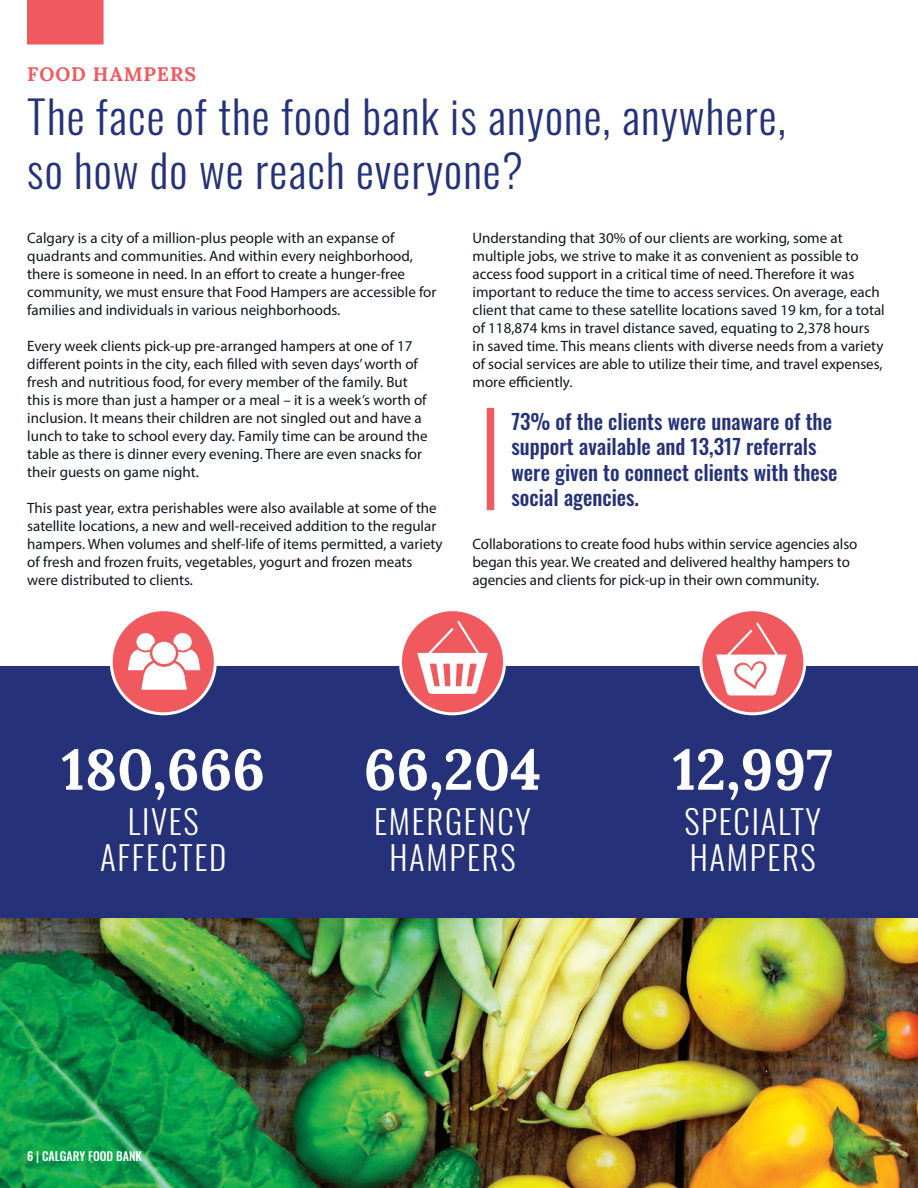
<style>
.page{position:relative;width:918px;height:1188px;background:#fff}
.page>*{position:absolute;margin:0;border:0;box-sizing:border-box;transform-origin:0 0}
.t1{font:700 57px "Lora";color:#fff}
.t2{font:300 45px/54px "Oswald";letter-spacing:.025em;color:#253279}
.t3{font:300 33px/36px "Oswald";letter-spacing:.05em;color:#fff;text-align:center}
.t4{font:500 21px/25.2px "Oswald";color:#253279}
.t5{font:700 19.5px "Lora";letter-spacing:.05em;color:#f0595d}
.t6{font:15px/18px "Myriad Pro";color:#0e161e}
.t7{font:500 12px "Oswald";color:#fff}
</style>
<div class="page">
<img style="left:0;top:918px;width:918px;height:270px">
<div style="left:27px;top:0;width:77px;height:45px;background:#f0595d"></div>
<div style="left:0;top:666px;width:918px;height:252px;background:#253279"></div>
<svg style="left:111px;top:612px;width:104px;height:102px"></svg>
<div style="left:110px;top:608px;width:107px;height:107px;border:3px solid #fff;border-radius:50%"></div>
<svg style="left:701px;top:612px;width:104px;height:102px"></svg>
<div style="left:699px;top:608px;width:107px;height:107px;border:3px solid #fff;border-radius:50%"></div>
<svg style="left:400px;top:612px;width:105px;height:102px"></svg>
<div style="left:399px;top:608px;width:107px;height:107px;border:3px solid #fff;border-radius:50%"></div>
<div style="left:487px;top:408px;width:7px;height:102px;background:#f0595d"></div>
<h3 class="t5" style="left:27px;top:57px;width:170px">FOOD HAMPERS</h3>
<h2 class="t2" style="left:27px;top:85px;width:760px">The face of the food bank is anyone, anywhere, so how do we reach everyone?</h2>
<p class="t6" style="left:27px;top:229px;width:411px">Calgary is a city of a million-plus people with an expanse of quadrants and communities. And within every neighborhood, there is someone in need. In an effort to create a hunger-free community, we must ensure that Food Hampers are accessible for families and individuals in various neighborhoods.</p>
<p class="t6" style="left:27px;top:337px;width:402px">Every week clients pick-up pre-arranged hampers at one of 17 different points in the city, each filled with seven days’ worth of fresh and nutritious food, for every member of the family. But this is more than just a hamper or a meal – it is a week’s worth of inclusion. It means their children are not singled out and have a lunch to take to school every day. Family time can be around the table as there is dinner every evening. There are even snacks for their guests on game night.</p>
<p class="t6" style="left:27px;top:499px;width:417px">This past year, extra perishables were also available at some of the satellite locations, a new and well-received addition to the regular hampers. When volumes and shelf-life of items permitted, a variety of fresh and frozen fruits, vegetables, yogurt and frozen meats were distributed to clients.</p>
<p class="t6" style="left:472px;top:229px;width:414px">Understanding that 30% of our clients are working, some at multiple jobs, we strive to make it as convenient as possible to access food support in a critical time of need. Therefore it was important to reduce the time to access services. On average, each client that came to these satellite locations saved 19 km, for a total of 118,874 kms in travel distance saved, equating to 2,378 hours in saved time. This means clients with diverse needs from a variety of social services are able to utilize their time, and travel expenses, more efficiently.</p>
<h3 class="t4" style="left:512px;top:410px;width:328px">73% of the clients were unaware of the support available and 13,317 referrals were given to connect clients with these social agencies.</h3>
<p class="t6" style="left:472px;top:535px;width:386px">Collaborations to create food hubs within service agencies also began this year. We created and delivered healthy hampers to agencies and clients for pick-up in their own community.</p>
<h1 class="t1" style="left:61px;top:721px;width:205px">180,666</h1>
<h3 class="t3" style="left:100px;top:800px;width:128px">LIVES<br>AFFECTED</h3>
<h1 class="t1" style="left:364px;top:721px;width:179px">66,204</h1>
<h3 class="t3" style="left:374px;top:800px;width:158px">EMERGENCY<br>HAMPERS</h3>
<p class="t7" style="left:27px;top:1150px;width:117px">6 | CALGARY FOOD BANK</p>
<h1 class="t1" style="left:673px;top:721px;width:162px">12,997</h1>
<h3 class="t3" style="left:684px;top:800px;width:138px;text-align:left">SPECIALTY<br>HAMPERS</h3>
</div>
